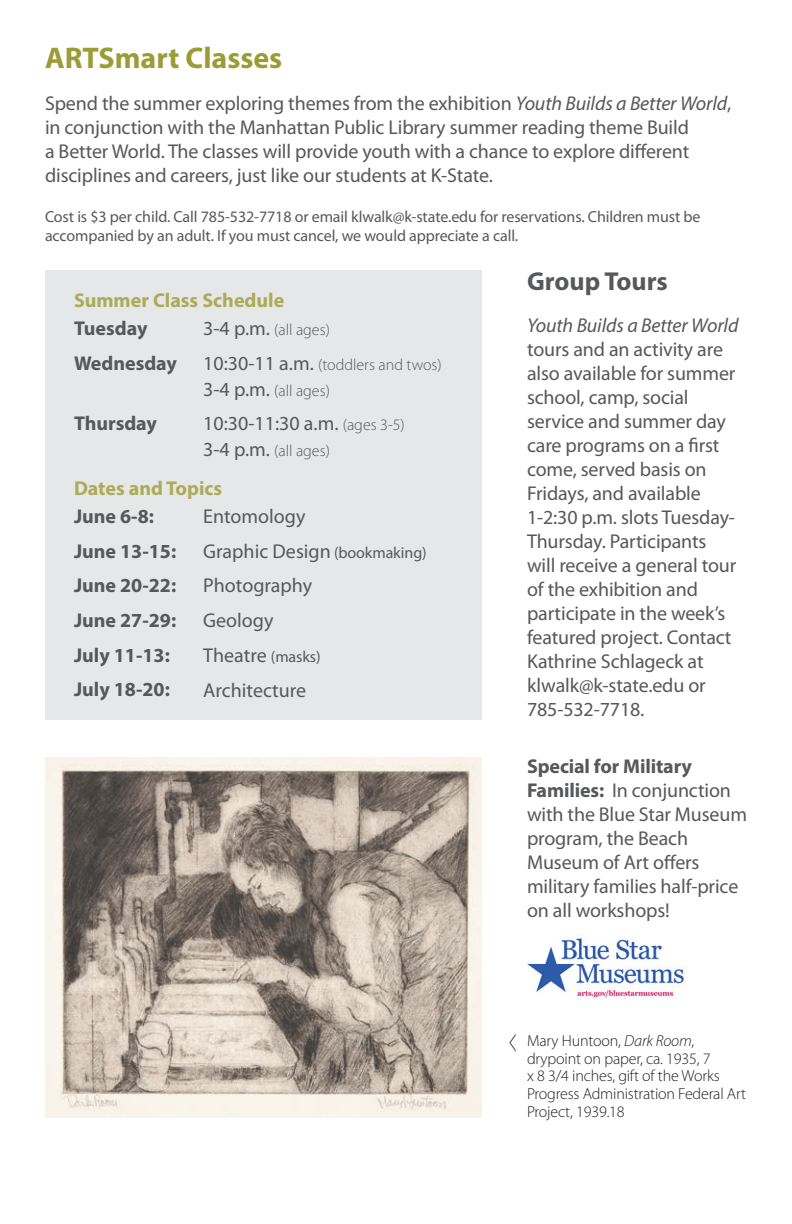
<style>
.page{position:relative;width:792px;height:1224px;background:#fff}
.page>*{position:absolute;margin:0;border:0;box-sizing:border-box;transform-origin:0 0}
.t1{font:700 30px "Myriad Pro";color:#9a9c36}
.t2{font:700 26px "Myriad Pro";color:#57585a}
.t3{font:20px/24px "Myriad Pro";letter-spacing:-.005em;color:#57585a}
.t4{font:700 20px/34.6px "Myriad Pro";color:#57585a}
.t5{font:700 20px "Myriad Pro";color:#acab57}
.t6{font:italic 20px "Myriad Pro";letter-spacing:-.005em;color:#57585a}
.t7{font:16px/19.2px "Myriad Pro";letter-spacing:-.005em;color:#57585a}
.t8{font:300 16px/18px "Myriad Pro";letter-spacing:-.01em;color:#231f20}
.t9{font:300 16px/34.6px "Myriad Pro";color:#57585a}
.s1{font-style:italic}
.s2{font-weight:400;font-size:20px}
.s3{font-weight:300;font-size:16px}
.s4{font-size:16px}
.s5{font-weight:700}
</style>
<div class="page">
<div style="left:45px;top:270px;width:437px;height:450px;background:#e6e7e9"></div>
<img style="left:527px;top:937px;width:159px;height:61px">
<img style="left:45px;top:758px;width:437px;height:360px">
<svg style="left:509px;top:1034px;width:7px;height:18px"></svg>
<h1 class="t1" style="left:45px;top:38px;width:239px">ARTSmart Classes</h1>
<p class="t3" style="left:45px;top:90px;width:688px">Spend the summer exploring themes from the exhibition <span class="s1">Youth Builds a Better World</span>, in conjunction with the Manhattan Public Library summer reading theme Build<br>a Better World. The classes will provide youth with a chance to explore different disciplines and careers, just like our students at K-State.</p>
<p class="t7" style="left:45px;top:207px;width:657px">Cost is $3 per child. Call 785-532-7718 or email klwalk@k-state.edu for reservations. Children must be accompanied by an adult. If you must cancel, we would appreciate a call.</p>
<h2 class="t2" style="left:527px;top:264px;width:142px">Group Tours</h2>
<p class="t6" style="left:527px;top:312px;width:213px">Youth Builds a Better World</p>
<p class="t3" style="left:527px;top:336px;width:211px">tours and an activity are also available for summer school, camp, social service and summer day care programs on a first come, served basis on<br>Fridays, and available<br>1-2:30 p.m. slots Tuesday-<br>Thursday. Participants will receive a general tour of the exhibition and participate in the week’s featured project. Contact<br>Kathrine Schlageck at klwalk@k-state.edu or<br>785-532-7718.</p>
<p class="t5" style="left:74px;top:287px;width:212px">Summer Class Schedule</p>
<p class="t4" style="left:74px;top:310px;width:105px">Tuesday<br>Wednesday</p>
<p class="t9" style="left:203px;top:312px;width:240px"><span class="s2">3-4 p.m.</span> (all ages)<br><span class="s2">10:30-11 a.m.</span> (toddlers and twos)</p>
<p class="t9" style="left:203px;top:373px;width:128px"><span class="s2">3-4 p.m.</span> (all ages)</p>
<p class="t3" style="left:203px;top:411px;width:203px">10:30-11:30 a.m. <span class="s3">(ages 3-5)</span></p>
<p class="t9" style="left:203px;top:433px;width:128px"><span class="s2">3-4 p.m.</span> (all ages)</p>
<p class="t4" style="left:74px;top:406px;width:85px">Thursday</p>
<p class="t5" style="left:74px;top:475px;width:150px">Dates and Topics</p>
<p class="t4" style="left:74px;top:498px;width:104px">June 6-8:<br>June 13-15:<br>June 20-22:<br>June 27-29:<br>July 11-13:<br>July 18-20:</p>
<p class="t3" style="left:203px;top:499px;width:225px;line-height:34.8px">Entomology<br>Graphic Design <span class="s4">(bookmaking)<br></span>Photography<br>Geology<br>Theatre <span class="s4">(masks)<br></span>Architecture</p>
<p class="t3" style="left:527px;top:754px;width:221px"><span class="s5">Special for Military<br>Families:</span> In conjunction with the Blue Star Museum program, the Beach<br>Museum of Art offers military families half-price on all workshops!</p>
<p class="t8" style="left:527px;top:1031px;width:221px">Mary Huntoon, <span class="s1">Dark Room</span>, drypoint on paper, ca. 1935, 7<br>x 8 3/4 inches, gift of the Works<br>Progress Administration Federal Art<br>Project, 1939.18</p>
</div>
